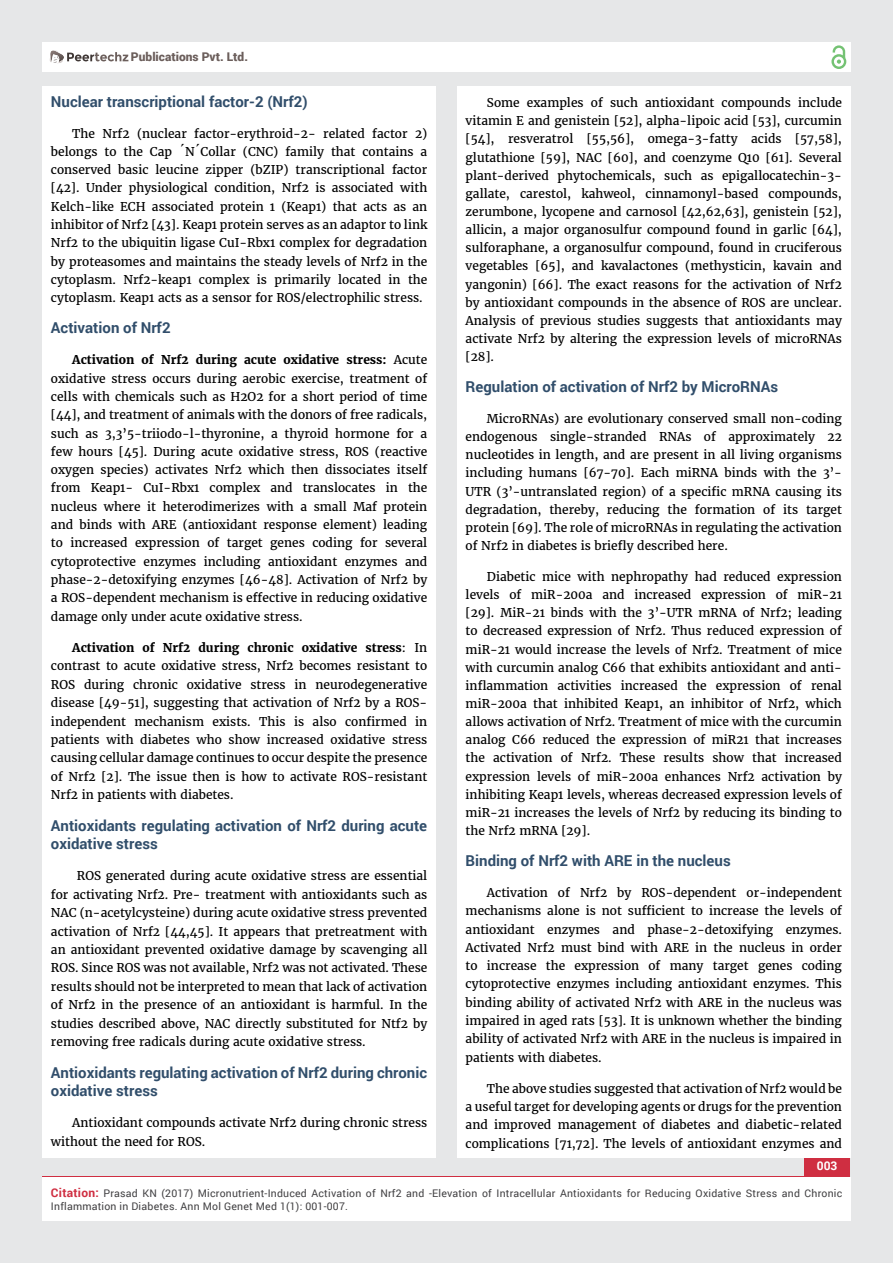
<style>
.page{position:relative;width:893px;height:1263px;background:#e6e7e8}
.page>*{position:absolute;margin:0;border:0;box-sizing:border-box;transform-origin:0 0}
.t1{font:700 15px/18.5px "Roboto";color:#314e6b}
.t2{font:12px/18.3px "Merriweather";color:#000;text-align:justify}
.t3{font:900 12px "Roboto";color:#6b5e5b}
.t4{font:700 12px "Roboto";color:#fff}
.t5{font:10.5px/13.5px "Roboto";letter-spacing:.02em;color:#414042}
.s1{font-family:"Times New Roman";font-size:18px}
.s2{font-weight:700}
.s3{font-weight:700;font-size:12px;color:#cf2e41}
</style>
<div class="page">
<div style="left:42px;top:43px;width:808px;height:29px;background:#fff"></div>
<div style="left:831px;top:54px;width:15px;height:15px;border:2px solid #74c273;border-radius:50%"></div>
<svg style="left:831px;top:45px;width:15px;height:19px"></svg>
<div style="left:804px;top:1157px;width:46px;height:43px;background:#cf2e41"></div>
<div style="left:42px;top:1177px;width:809px;height:43px;background:#fff"></div>
<svg style="left:49px;top:50px;width:79px;height:14px"></svg>
<div style="left:42px;top:87px;width:394px;height:1071px;background:#fff"></div>
<div style="left:457px;top:87px;width:393px;height:1071px;background:#fff"></div>
<p class="t3" style="left:131px;top:49px;width:118px">Publications Pvt. Ltd.</p>
<p class="t1" style="left:51px;top:91px;width:258px">Nuclear transcriptional factor-2 (Nrf2)</p>
<p class="t2" style="left:51px;top:124px;width:378px;text-indent:21px">The Nrf2 (nuclear factor-erythroid-2- related factor 2) belongs to the Cap <span class="s1">´</span>N<span class="s1">´</span>Collar (CNC) family that contains a conserved basic leucine zipper (bZIP) transcriptional factor [42]. Under physiological condition, Nrf2 is associated with Kelch-like ECH associated protein 1 (Keap1) that acts as an inhibitor of Nrf2 [43]. Keap1 protein serves as an adaptor to link Nrf2 to the ubiquitin ligase CuI-Rbx1 complex for degradation by proteasomes and maintains the steady levels of Nrf2 in the cytoplasm. Nrf2-keap1 complex is primarily located in the cytoplasm. Keap1 acts as a sensor for ROS/electrophilic stress.</p>
<p class="t1" style="left:51px;top:318px;width:121px">Activation of Nrf2</p>
<p class="t2" style="left:51px;top:351px;width:378px;text-indent:21px"><span class="s2">Activation of Nrf2 during acute oxidative stress:</span> Acute oxidative stress occurs during aerobic exercise, treatment of cells with chemicals such as H2O2 for a short period of time [44], and treatment of animals with the donors of free radicals, such as 3,3’5-triiodo-l-thyronine, a thyroid hormone for a few hours [45]. During acute oxidative stress, ROS (reactive oxygen species) activates Nrf2 which then dissociates itself from Keap1- CuI-Rbx1 complex and translocates in the nucleus where it heterodimerizes with a small Maf protein and binds with ARE (antioxidant response element) leading to increased expression of target genes coding for several cytoprotective enzymes including antioxidant enzymes and phase-2-detoxifying enzymes [46-48]. Activation of Nrf2 by a ROS-dependent mechanism is effective in reducing oxidative damage only under acute oxidative stress.</p>
<p class="t2" style="left:51px;top:638px;width:378px;text-indent:21px"><span class="s2">Activation of Nrf2 during chronic oxidative stress</span>: In contrast to acute oxidative stress, Nrf2 becomes resistant to ROS during chronic oxidative stress in neurodegenerative disease [49-51], suggesting that activation of Nrf2 by a ROS&shy;independent mechanism exists. This is also confirmed in patients with diabetes who show increased oxidative stress causing cellular damage continues to occur despite the presence of Nrf2 [2]. The issue then is how to activate ROS-resistant Nrf2 in patients with diabetes.</p>
<p class="t1" style="left:51px;top:816px;width:378px">Antioxidants regulating activation of Nrf2 during acute oxidative stress</p>
<p class="t2" style="left:51px;top:867px;width:378px;text-indent:26px">ROS generated during acute oxidative stress are essential for activating Nrf2. Pre- treatment with antioxidants such as NAC (n-acetylcysteine) during acute oxidative stress prevented activation of Nrf2 [44,45]. It appears that pretreatment with an antioxidant prevented oxidative damage by scavenging all ROS. Since ROS was not available, Nrf2 was not activated. These results should not be interpreted to mean that lack of activation of Nrf2 in the presence of an antioxidant is harmful. In the studies described above, NAC directly substituted for Ntf2 by removing free radicals during acute oxidative stress.</p>
<p class="t1" style="left:51px;top:1062px;width:378px">Antioxidants regulating activation of Nrf2 during chronic oxidative stress</p>
<p class="t2" style="left:51px;top:1114px;width:378px;text-indent:21px">Antioxidant compounds activate Nrf2 during chronic stress without the need for ROS.</p>
<p class="t2" style="left:466px;top:94px;width:378px;text-indent:21px">Some examples of such antioxidant compounds include vitamin E and genistein [52], alpha-lipoic acid [53], curcumin [54], resveratrol [55,56], omega-3-fatty acids [57,58], glutathione [59], NAC [60], and coenzyme Q10 [61]. Several plant-derived phytochemicals, such as epigallocatechin-3- gallate, carestol, kahweol, cinnamonyl-based compounds, zerumbone, lycopene and carnosol [42,62,63], genistein [52], allicin, a major organosulfur compound found in garlic [64], sulforaphane, a organosulfur compound, found in cruciferous vegetables [65], and kavalactones (methysticin, kavain and yangonin) [66]. The exact reasons for the activation of Nrf2 by antioxidant compounds in the absence of ROS are unclear.<br>Analysis of previous studies suggests that antioxidants may activate Nrf2 by altering the expression levels of microRNAs [28].</p>
<p class="t1" style="left:466px;top:377px;width:314px">Regulation of activation of Nrf2 by MicroRNAs</p>
<p class="t2" style="left:466px;top:410px;width:378px;text-indent:21px">MicroRNAs) are evolutionary conserved small non-coding endogenous single-stranded RNAs of approximately 22 nucleotides in length, and are present in all living organisms including humans [67-70]. Each miRNA binds with the 3’- UTR (3’-untranslated region) of a specific mRNA causing its degradation, thereby, reducing the formation of its target protein [69]. The role of microRNAs in regulating the activation of Nrf2 in diabetes is briefly described here.</p>
<p class="t2" style="left:466px;top:568px;width:378px;text-indent:21px">Diabetic mice with nephropathy had reduced expression levels of miR-200a and increased expression of miR-21 [29]. MiR-21 binds with the 3’-UTR mRNA of Nrf2; leading to decreased expression of Nrf2. Thus reduced expression of miR-21 would increase the levels of Nrf2. Treatment of mice with curcumin analog C66 that exhibits antioxidant and anti&shy;inflammation activities increased the expression of renal miR-200a that inhibited Keap1, an inhibitor of Nrf2, which allows activation of Nrf2. Treatment of mice with the curcumin analog C66 reduced the expression of miR21 that increases the activation of Nrf2. These results show that increased expression levels of miR-200a enhances Nrf2 activation by inhibiting Keap1 levels, whereas decreased expression levels of miR-21 increases the levels of Nrf2 by reducing its binding to the Nrf2 mRNA [29].</p>
<p class="t1" style="left:466px;top:851px;width:267px">Binding of Nrf2 with ARE in the nucleus</p>
<p class="t2" style="left:466px;top:884px;width:378px;text-indent:21px">Activation of Nrf2 by ROS-dependent or-independent mechanisms alone is not sufficient to increase the levels of antioxidant enzymes and phase-2-detoxifying enzymes.<br>Activated Nrf2 must bind with ARE in the nucleus in order to increase the expression of many target genes coding cytoprotective enzymes including antioxidant enzymes. This binding ability of activated Nrf2 with ARE in the nucleus was impaired in aged rats [53]. It is unknown whether the binding ability of activated Nrf2 with ARE in the nucleus is impaired in patients with diabetes.</p>
<p class="t2" style="left:466px;top:1079px;width:378px;text-indent:21px">The above studies suggested that activation of Nrf2 would be a useful target for developing agents or drugs for the prevention and improved management of diabetes and diabetic-related complications [71,72]. The levels of antioxidant enzymes and</p>
<p class="t4" style="left:817px;top:1157px;width:22px">003</p>
<p class="t5" style="left:51px;top:1186px;width:793px"><span class="s3">Citation:</span> Prasad KN (2017) Micronutrient-Induced Activation of Nrf2 and -Elevation of Intracellular Antioxidants for Reducing Oxidative Stress and Chronic<br>Inflammation in Diabetes. Ann Mol Genet Med 1(1): 001-007.</p>
</div>
